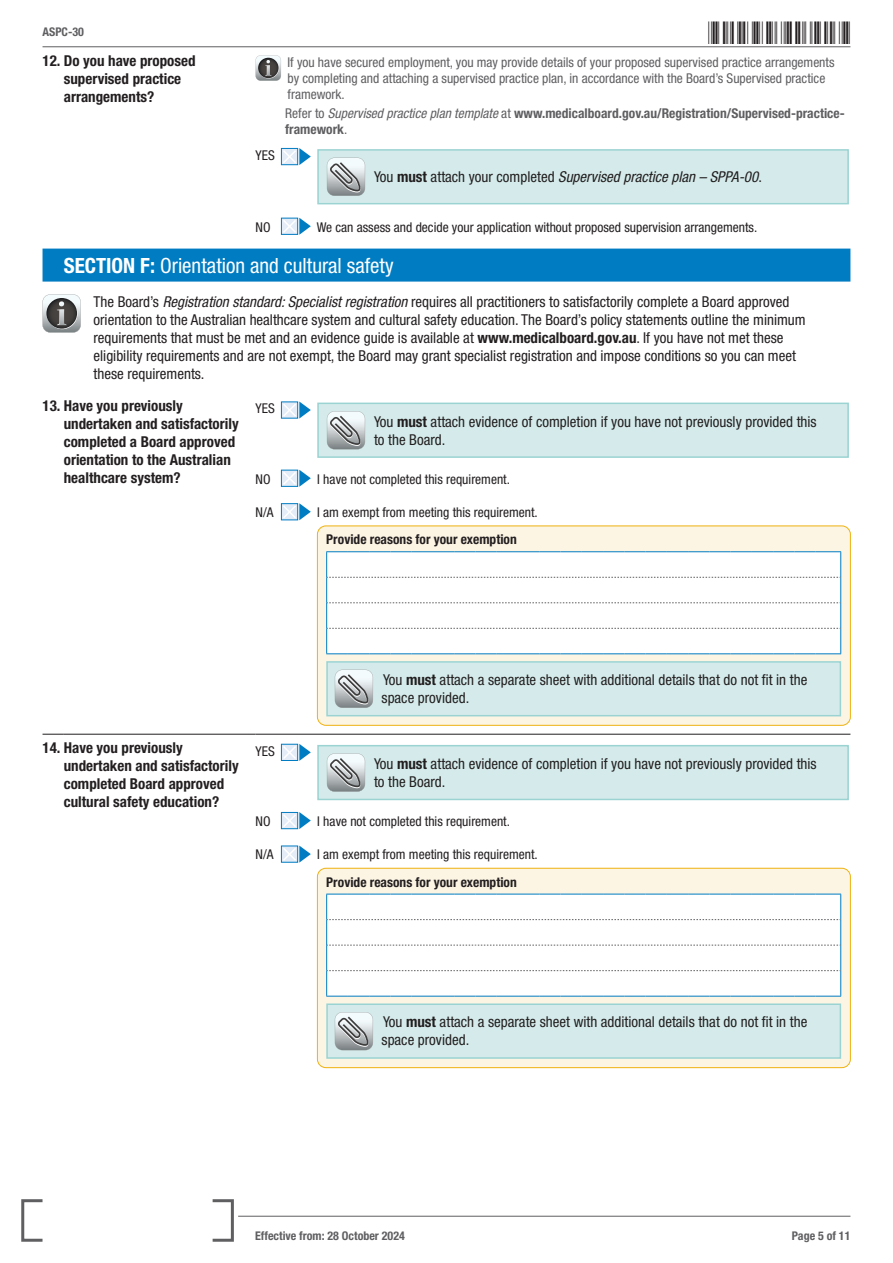
<style>
.page{position:relative;width:893px;height:1263px;background:#fff}
.page>*{position:absolute;margin:0;border:0;box-sizing:border-box;transform-origin:0 0}
.t1{font:30px "Free 3 of 9";letter-spacing:.1em;color:#231f20}
.Section-header{font:condensed 21px "Helvetica Neue LT Std";color:#fff}
.Section_additional_info{font:condensed 15px/18px "Helvetica Neue LT Std";color:#231f20}
.attachment_box_text{font:condensed 15px/18px "Helvetica Neue LT Std";color:#231f20}
.Questions{font:700 condensed 15px/18px "Helvetica Neue LT Std";color:#231f20}
.attachment_box_text-2{font:italic condensed 15px "Helvetica Neue LT Std";color:#231f20}
.Answer{font:condensed 13.5px "Helvetica Neue LT Std";color:#231f20}
.Question_additional_info{font:condensed 13.5px/16.2px "Helvetica Neue LT Std";color:#5f5f62}
.Question_additional_info-2{font:700 condensed 13.5px/16.2px "Helvetica Neue LT Std";color:#5f5f62}
.Answers_additional_text{font:700 condensed 13.5px "Helvetica Neue LT Std";color:#231f20}
.t2{font:700 condensed 12px "Helvetica Neue LT Std";color:#5f5f62}
.s1{font-weight:400}
.s2{font-weight:400;font-style:italic}
.s3{font-style:normal}
.s4{font-weight:700;font-style:normal}
.s5{font-weight:700}
.s6{font-style:italic}
</style>
<div class="page">
<svg style="left:21px;top:1199px;width:213px;height:43px"></svg>
<hr style="left:238px;top:1216px;width:612px;height:1px;background:#5f5f62">
<hr style="left:43px;top:47px;width:807px;height:1px;background:#5f5f62">
<svg style="left:43px;top:734px;width:21px;height:1px"></svg>
<hr style="left:64px;top:734px;width:192px;height:1px;background:#231f20">
<hr style="left:256px;top:734px;width:594px;height:1px;background:#231f20">
<svg style="left:256px;top:55px;width:25px;height:26px"></svg>
<svg style="left:281px;top:148px;width:30px;height:17px"></svg>
<div style="left:318px;top:150px;width:530px;height:54px;background:#d5ebeb"></div>
<div style="left:317px;top:149px;width:532px;height:55px;border:2px solid #9bd3d3"></div>
<svg style="left:327px;top:158px;width:38px;height:38px"></svg>
<svg style="left:281px;top:218px;width:30px;height:17px"></svg>
<div style="left:43px;top:249px;width:807px;height:33px;background:#007cc2"></div>
<svg style="left:43px;top:294px;width:38px;height:39px"></svg>
<svg style="left:281px;top:401px;width:30px;height:17px"></svg>
<div style="left:318px;top:403px;width:530px;height:54px;background:#d5ebeb"></div>
<div style="left:317px;top:403px;width:532px;height:55px;border:2px solid #9bd3d3"></div>
<svg style="left:327px;top:411px;width:38px;height:38px"></svg>
<svg style="left:281px;top:470px;width:30px;height:17px"></svg>
<svg style="left:281px;top:503px;width:30px;height:17px"></svg>
<div style="left:317px;top:526px;width:533px;height:199px;background:#fcf5e4;border-radius:9px"></div>
<svg style="left:326px;top:551px;width:515px;height:103px;background:#f7fafb"></svg>
<div style="left:327px;top:662px;width:513px;height:54px;background:#d5ebeb"></div>
<div style="left:326px;top:661px;width:515px;height:55px;border:2px solid #9bd3d3"></div>
<svg style="left:335px;top:670px;width:38px;height:38px"></svg>
<div style="left:317px;top:525px;width:534px;height:201px;border:1px solid #efb211;border-radius:9px"></div>
<svg style="left:281px;top:744px;width:30px;height:17px"></svg>
<div style="left:318px;top:746px;width:530px;height:53px;background:#d5ebeb"></div>
<div style="left:317px;top:745px;width:532px;height:55px;border:2px solid #9bd3d3"></div>
<svg style="left:327px;top:753px;width:38px;height:39px"></svg>
<svg style="left:281px;top:812px;width:30px;height:17px"></svg>
<svg style="left:281px;top:845px;width:30px;height:18px"></svg>
<div style="left:317px;top:868px;width:533px;height:200px;background:#fcf5e4;border-radius:9px"></div>
<svg style="left:326px;top:894px;width:515px;height:103px;background:#f7fafb"></svg>
<div style="left:327px;top:1004px;width:513px;height:54px;background:#d5ebeb"></div>
<div style="left:326px;top:1003px;width:515px;height:56px;border:2px solid #9bd3d3"></div>
<svg style="left:335px;top:1012px;width:38px;height:38px"></svg>
<div style="left:317px;top:868px;width:534px;height:200px;border:1px solid #efb211;border-radius:9px"></div>
<p class="t2" style="left:43px;top:25px;width:43px">ASPC-30</p>
<p class="Questions" style="left:43px;top:51px;width:155px">12. Do you have proposed</p>
<p class="Questions" style="left:64px;top:69px;width:119px">supervised practice arrangements?</p>
<p class="Answer" style="left:256px;top:147px;width:21px">YES</p>
<h1 class="t1" style="left:709px;top:16px;width:143px">*ASPC-305*</h1>
<p class="Question_additional_info" style="left:288px;top:54px;width:548px">If you have secured employment, you may provide details of your proposed supervised practice arrangements by completing and attaching a supervised practice plan, in accordance with the Board’s Supervised practice framework.</p>
<p class="Question_additional_info-2" style="left:285px;top:105px;width:561px"><span class="s1">Refer to</span> <span class="s2">Supervised practice plan template</span> <span class="s1">at</span> www.medicalboard.gov.au/Registration/Supervised-practice&shy;framework<span class="s1">.</span></p>
<p class="attachment_box_text-2" style="left:374px;top:168px;width:389px"><span class="s3">You</span> <span class="s4">must</span> <span class="s3">attach your completed</span> Supervised practice plan – SPPA-00<span class="s3">.</span></p>
<p class="Answer" style="left:256px;top:219px;width:17px">NO</p>
<p class="Answer" style="left:317px;top:219px;width:442px">We can assess and decide your application without proposed supervision arrangements.</p>
<p class="Section-header" style="left:64px;top:253px;width:331px"><span class="s5">SECTION F:</span> Orientation and cultural safety</p>
<p class="Section_additional_info" style="left:94px;top:293px;width:714px">The Board’s <span class="s6">Registration standard: Specialist registration</span> requires all practitioners to satisfactorily complete a Board approved orientation to the Australian healthcare system and cultural safety education. The Board’s policy statements outline the minimum requirements that must be met and an evidence guide is available at <span class="s5">www.medicalboard.gov.au</span>. If you have not met these eligibility requirements and are not exempt, the Board may grant specialist registration and impose conditions so you can meet these requirements.</p>
<p class="Questions" style="left:43px;top:397px;width:142px">13. Have you previously</p>
<p class="Questions" style="left:64px;top:415px;width:176px">undertaken and satisfactorily completed a Board approved orientation to the Australian healthcare system?</p>
<p class="Answer" style="left:256px;top:401px;width:21px">YES</p>
<p class="attachment_box_text" style="left:374px;top:412px;width:444px">You <span class="s5">must</span> attach evidence of completion if you have not previously provided this to the Board.</p>
<p class="Answer" style="left:256px;top:471px;width:17px">NO</p>
<p class="Answer" style="left:317px;top:471px;width:194px">I have not completed this requirement.</p>
<p class="Answer" style="left:256px;top:504px;width:20px">N/A</p>
<p class="Answer" style="left:317px;top:504px;width:222px">I am exempt from meeting this requirement.</p>
<p class="Answers_additional_text" style="left:326px;top:531px;width:192px">Provide reasons for your exemption</p>
<p class="Questions" style="left:43px;top:739px;width:142px">14. Have you previously</p>
<p class="Questions" style="left:64px;top:757px;width:176px">undertaken and satisfactorily completed Board approved cultural safety education?</p>
<p class="Answer" style="left:256px;top:743px;width:21px">YES</p>
<p class="attachment_box_text" style="left:382px;top:671px;width:427px">You <span class="s5">must</span> attach a separate sheet with additional details that do not fit in the space provided.</p>
<p class="attachment_box_text" style="left:374px;top:754px;width:444px">You <span class="s5">must</span> attach evidence of completion if you have not previously provided this to the Board.</p>
<p class="Answer" style="left:256px;top:813px;width:17px">NO</p>
<p class="Answer" style="left:317px;top:813px;width:194px">I have not completed this requirement.</p>
<p class="Answer" style="left:256px;top:847px;width:20px">N/A</p>
<p class="Answer" style="left:317px;top:847px;width:222px">I am exempt from meeting this requirement.</p>
<p class="Answers_additional_text" style="left:326px;top:874px;width:192px">Provide reasons for your exemption</p>
<p class="attachment_box_text" style="left:382px;top:1013px;width:427px">You <span class="s5">must</span> attach a separate sheet with additional details that do not fit in the space provided.</p>
<p class="t2" style="left:255px;top:1228px;width:151px">Effective from: 28 October 2024</p>
<p class="t2" style="left:792px;top:1228px;width:60px">Page 5 of 11</p>
</div>
